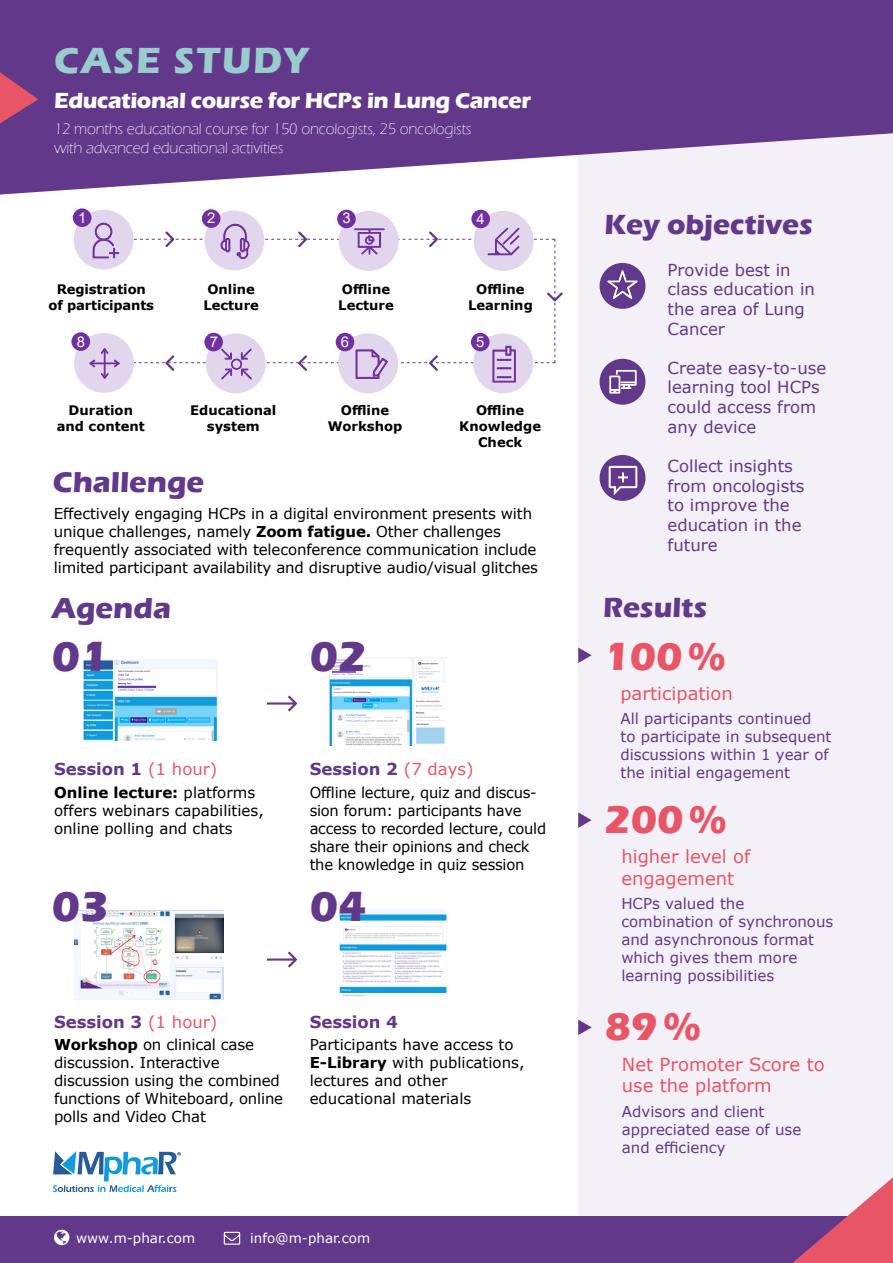
<style>
.page{position:relative;width:893px;height:1263px;background:#fff}
.page>*{position:absolute;margin:0;border:0;box-sizing:border-box;transform-origin:0 0}
.t1{font:700 43.5px "Eras ITC";color:#62388b}
.t2{font:700 40.5px "Eras ITC";color:#e85566}
.t3{font:700 37.5px "Eras ITC";letter-spacing:.05em;color:#9cc}
.t4{font:700 29.7px "Eras ITC";color:#62388b}
.t5{font:700 28.5px "Eras ITC";color:#62388b}
.t6{font:700 22.5px "Eras ITC";letter-spacing:-.02em;color:#fff}
.t7{font:18px/21.6px "Verdana";color:#e85566}
.t8{font:16.5px/19.8px "Verdana";color:#62388b}
.t9{font:700 16.5px "Verdana";color:#62388b}
.t10{font:300 15.75px/18.9px "Eras ITC";letter-spacing:-.01em;color:#fff}
.t11{font:15px/18px "Verdana";letter-spacing:-.01em;color:#000}
.t12{font:15px/18px "Verdana";color:#62388b}
.t13{font:14.85px "Arial";color:#fff}
.t14{font:13.5px "Verdana";color:#fff}
.t15{font:700 13.2px/15.8px "Verdana";color:#000;text-align:center}
.s1{font-weight:700}
.s2{font-weight:400;color:#e85566}
</style>
<div class="page">
<div style="left:578px;top:94px;width:315px;height:1169px;background:#f3f0f7"></div>
<svg style="left:0;top:0;width:893px;height:195px;fill:#62388b"></svg>
<div style="left:0;top:1217px;width:893px;height:46px;background:#62388b"></div>
<svg style="left:0;top:72px;width:38px;height:51px;background:#a54678"></svg>
<svg style="left:578px;top:647px;width:14px;height:16px"></svg>
<svg style="left:578px;top:812px;width:14px;height:16px"></svg>
<svg style="left:578px;top:1019px;width:14px;height:16px"></svg>
<svg style="left:53px;top:1151px;width:128px;height:41px"></svg>
<svg style="left:54px;top:1230px;width:15px;height:15px"></svg>
<svg style="left:224px;top:1232px;width:16px;height:13px"></svg>
<svg style="left:792px;top:1177px;width:101px;height:86px"></svg>
<svg style="left:267px;top:695px;width:30px;height:16px"></svg>
<svg style="left:267px;top:951px;width:30px;height:16px"></svg>
<img style="left:84px;top:660px;width:134px;height:81px">
<img style="left:74px;top:911px;width:150px;height:88px">
<img style="left:329px;top:658px;width:116px;height:87px">
<img style="left:339px;top:909px;width:107px;height:88px">
<div style="left:600px;top:455px;width:45px;height:46px;background:#61388c;border-radius:50%"></div>
<svg style="left:608px;top:465px;width:30px;height:31px"></svg>
<div style="left:600px;top:263px;width:45px;height:46px;background:#61388c;border-radius:50%"></div>
<svg style="left:607px;top:265px;width:31px;height:39px"></svg>
<div style="left:600px;top:359px;width:45px;height:46px;background:#61388c;border-radius:50%"></div>
<svg style="left:609px;top:369px;width:28px;height:25px"></svg>
<div style="left:74px;top:210px;width:60px;height:60px;background:#e2d6ec;border-radius:50%"></div>
<div style="left:73px;top:208px;width:19px;height:19px;background:#7030a0;border-radius:50%"></div>
<div style="left:204px;top:211px;width:60px;height:59px;background:#e2d6ec;border-radius:50%"></div>
<div style="left:202px;top:209px;width:18px;height:19px;background:#7030a0;border-radius:50%"></div>
<div style="left:339px;top:211px;width:60px;height:60px;background:#e2d6ec;border-radius:50%"></div>
<div style="left:337px;top:210px;width:19px;height:18px;background:#7030a0;border-radius:50%"></div>
<div style="left:474px;top:211px;width:59px;height:60px;background:#e2d6ec;border-radius:50%"></div>
<div style="left:471px;top:210px;width:19px;height:18px;background:#7030a0;border-radius:50%"></div>
<div style="left:473px;top:333px;width:60px;height:60px;background:#e2d6ec;border-radius:50%"></div>
<div style="left:338px;top:333px;width:60px;height:60px;background:#e2d6ec;border-radius:50%"></div>
<div style="left:206px;top:333px;width:60px;height:60px;background:#e2d6ec;border-radius:50%"></div>
<div style="left:74px;top:333px;width:60px;height:60px;background:#e2d6ec;border-radius:50%"></div>
<div style="left:71px;top:332px;width:19px;height:19px;background:#7030a0;border-radius:50%"></div>
<svg style="left:90px;top:223px;width:473px;height:159px"></svg>
<h3 class="t3" style="left:54px;top:39px;width:256px">CASE STUDY</h3>
<h3 class="t6" style="left:54px;top:88px;width:479px">Educational course for HCPs in Lung Cancer</h3>
<p class="t10" style="left:54px;top:120px;width:419px">12 months educational course for 150 oncologists, 25 oncologists with advanced educational activities</p>
<p class="t13" style="left:78px;top:208px;width:10px">1</p>
<p class="t13" style="left:207px;top:208px;width:10px">2</p>
<p class="t13" style="left:342px;top:208px;width:10px">3</p>
<p class="t13" style="left:476px;top:208px;width:10px">4</p>
<p class="t15" style="left:48px;top:281px;width:107px">Registration of participants</p>
<p class="t13" style="left:77px;top:332px;width:10px">8</p>
<p class="t15" style="left:203px;top:281px;width:57px;text-align:left">Online<br>Lecture</p>
<p class="t13" style="left:210px;top:332px;width:10px">7</p>
<p class="t15" style="left:338px;top:281px;width:57px;text-align:left">Offline<br>Lecture</p>
<p class="t13" style="left:341px;top:331px;width:10px">6</p>
<p class="t15" style="left:468px;top:281px;width:66px">Offline<br>Learning</p>
<p class="t13" style="left:476px;top:331px;width:10px">5</p>
<p class="t15" style="left:57px;top:402px;width:90px">Duration and content</p>
<p class="t15" style="left:190px;top:402px;width:88px">Educational system</p>
<p class="t15" style="left:328px;top:402px;width:76px">Offline<br>Workshop</p>
<p class="t15" style="left:459px;top:402px;width:83px">Offline<br>Knowledge<br>Check</p>
<h3 class="t4" style="left:53px;top:465px;width:153px">Challenge</h3>
<p class="t11" style="left:54px;top:505px;width:486px">Effectively engaging HCPs in a digital environment presents with unique challenges, namely <span class="s1">Zoom fatigue.</span> Other challenges frequently associated with teleconference communication include limited participant availability and disruptive audio/visual glitches</p>
<h3 class="t4" style="left:52px;top:590px;width:121px">Agenda</h3>
<h1 class="t1" style="left:52px;top:631px;width:58px">01</h1>
<h1 class="t1" style="left:310px;top:631px;width:58px">02</h1>
<p class="t9" style="left:54px;top:758px;width:165px">Session 1 <span class="s2">(1 hour)</span></p>
<p class="t11" style="left:54px;top:783px;width:211px"><span class="s1">Online lecture:</span> platforms offers webinars capabilities, online polling and chats</p>
<p class="t9" style="left:310px;top:758px;width:165px">Session 2 <span class="s2">(7 days)</span></p>
<p class="t11" style="left:310px;top:783px;width:238px">Offline lecture, quiz and discus&shy;sion forum: participants have access to recorded lecture, could share their opinions and check the knowledge in quiz session</p>
<h1 class="t1" style="left:52px;top:882px;width:58px">03</h1>
<h1 class="t1" style="left:310px;top:882px;width:58px">04</h1>
<p class="t9" style="left:54px;top:1010px;width:165px">Session 3 <span class="s2">(1 hour)</span></p>
<p class="t11" style="left:54px;top:1035px;width:231px"><span class="s1">Workshop</span> on clinical case discussion. Interactive discussion using the combined functions of Whiteboard, online polls and Video Chat</p>
<p class="t9" style="left:310px;top:1010px;width:90px">Session 4</p>
<p class="t11" style="left:310px;top:1035px;width:216px">Participants have access to<br><span class="s1">E-Library</span> with publications, lectures and other educational materials</p>
<p class="t14" style="left:76px;top:1229px;width:121px">www.m-phar.com</p>
<p class="t14" style="left:250px;top:1229px;width:122px">info@m-phar.com</p>
<h3 class="t5" style="left:604px;top:208px;width:210px">Key objectives</h3>
<p class="t8" style="left:668px;top:259px;width:149px">Provide best in class education in the area of Lung<br>Cancer</p>
<p class="t8" style="left:668px;top:358px;width:160px">Create easy-to-use learning tool HCPs could access from any device</p>
<p class="t8" style="left:668px;top:456px;width:138px">Collect insights from oncologists to improve the education in the future</p>
<h3 class="t5" style="left:603px;top:591px;width:106px">Results</h3>
<h2 class="t2" style="left:603px;top:633px;width:123px">100 %</h2>
<p class="t7" style="left:620px;top:682px;width:114px">participation</p>
<p class="t12" style="left:620px;top:709px;width:212px">All participants continued<br>to participate in subsequent discussions within 1 year of the initial engagement</p>
<h2 class="t2" style="left:604px;top:796px;width:123px">200 %</h2>
<p class="t7" style="left:621px;top:845px;width:131px">higher level of engagement</p>
<p class="t12" style="left:621px;top:894px;width:213px">HCPs valued the combination of synchronous and asynchronous format which gives them more learning possibilities</p>
<h2 class="t2" style="left:605px;top:1004px;width:97px">89 %</h2>
<p class="t7" style="left:622px;top:1053px;width:204px">Net Promoter Score to use the platform</p>
<p class="t12" style="left:622px;top:1102px;width:181px">Advisors and client appreciated ease of use and efficiency</p>
</div>
